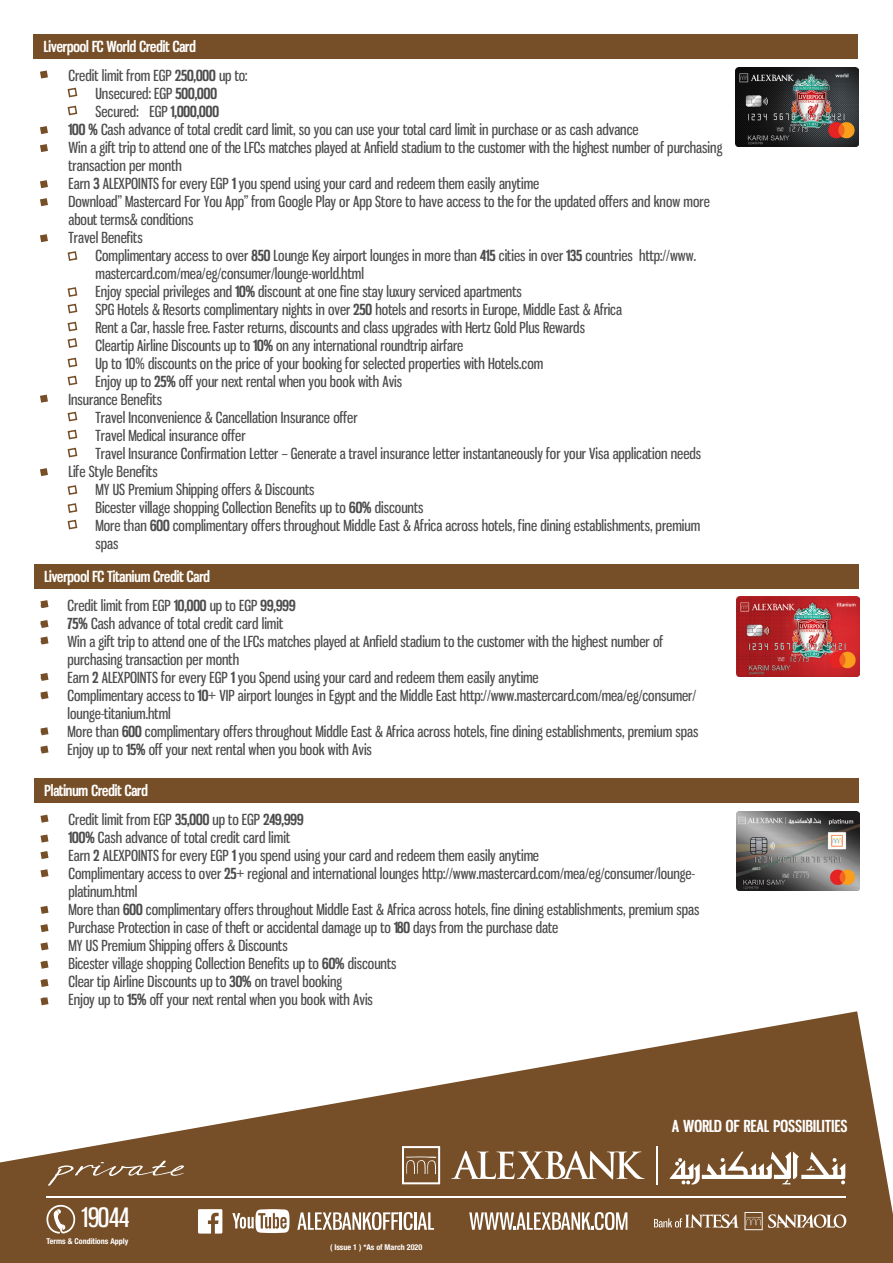
<style>
.page{position:relative;width:893px;height:1263px;background:#fff}
.page>*{position:absolute;margin:0;border:0;box-sizing:border-box;transform-origin:0 0}
.t1{font:26.25px "Gnuolane";color:#fff}
.t2{font:700 16.2px "Gnuolane";letter-spacing:.025em;color:#fff}
.t3{font:15px/18px "Gnuolane";color:#4d4d4d}
.t4{font:700 15px "Gnuolane";color:#fff}
.t5{font:700 condensed 8.1px "Helvetica Neue LT Pro";color:#fff}
.s1{font-weight:700}
</style>
<div class="page">
<svg style="left:40px;top:815px;width:8px;height:8px"></svg>
<svg style="left:40px;top:71px;width:8px;height:7px"></svg>
<svg style="left:67px;top:87px;width:11px;height:11px"></svg>
<svg style="left:67px;top:105px;width:11px;height:11px"></svg>
<svg style="left:67px;top:251px;width:11px;height:10px"></svg>
<svg style="left:67px;top:287px;width:11px;height:27px"></svg>
<svg style="left:67px;top:321px;width:11px;height:27px"></svg>
<svg style="left:67px;top:357px;width:11px;height:11px"></svg>
<svg style="left:67px;top:375px;width:11px;height:11px"></svg>
<svg style="left:67px;top:411px;width:11px;height:11px"></svg>
<svg style="left:67px;top:429px;width:11px;height:11px"></svg>
<svg style="left:67px;top:447px;width:11px;height:11px"></svg>
<svg style="left:67px;top:485px;width:11px;height:10px"></svg>
<svg style="left:67px;top:503px;width:11px;height:27px"></svg>
<svg style="left:40px;top:126px;width:8px;height:8px"></svg>
<svg style="left:40px;top:144px;width:8px;height:8px"></svg>
<svg style="left:40px;top:180px;width:8px;height:8px"></svg>
<svg style="left:40px;top:198px;width:8px;height:8px"></svg>
<svg style="left:40px;top:234px;width:8px;height:8px"></svg>
<svg style="left:40px;top:395px;width:8px;height:8px"></svg>
<svg style="left:40px;top:468px;width:8px;height:8px"></svg>
<svg style="left:40px;top:834px;width:8px;height:8px"></svg>
<svg style="left:40px;top:851px;width:8px;height:8px"></svg>
<svg style="left:40px;top:869px;width:8px;height:8px"></svg>
<svg style="left:40px;top:906px;width:8px;height:8px"></svg>
<svg style="left:40px;top:924px;width:8px;height:8px"></svg>
<svg style="left:40px;top:942px;width:8px;height:8px"></svg>
<svg style="left:40px;top:961px;width:8px;height:8px"></svg>
<svg style="left:40px;top:979px;width:8px;height:8px"></svg>
<svg style="left:40px;top:997px;width:8px;height:8px"></svg>
<div style="left:34px;top:779px;width:824px;height:24px;background:#764e27"></div>
<div style="left:34px;top:35px;width:824px;height:24px;background:#764e27"></div>
<img style="left:736px;top:811px;width:123px;height:80px">
<img style="left:736px;top:67px;width:122px;height:80px">
<svg style="left:40px;top:600px;width:8px;height:8px"></svg>
<svg style="left:40px;top:620px;width:8px;height:8px"></svg>
<svg style="left:40px;top:636px;width:8px;height:8px"></svg>
<svg style="left:40px;top:673px;width:8px;height:8px"></svg>
<svg style="left:40px;top:691px;width:8px;height:8px"></svg>
<svg style="left:40px;top:727px;width:8px;height:8px"></svg>
<svg style="left:40px;top:746px;width:8px;height:7px"></svg>
<div style="left:34px;top:564px;width:824px;height:24px;background:#764e27"></div>
<img style="left:736px;top:597px;width:123px;height:79px">
<svg style="left:0;top:1011px;width:893px;height:252px;fill:#764e27"></svg>
<svg style="left:402px;top:1146px;width:38px;height:38px"></svg>
<hr style="left:656px;top:1146px;width:2px;height:38px;background:#fff">
<svg style="left:670px;top:1152px;width:175px;height:32px"></svg>
<svg style="left:451px;top:1151px;width:194px;height:28px"></svg>
<hr style="left:46px;top:1196px;width:800px;height:2px;background:#fff">
<svg style="left:654px;top:1212px;width:192px;height:18px;background:#97795c"></svg>
<svg style="left:198px;top:1209px;width:24px;height:24px"></svg>
<svg style="left:232px;top:1209px;width:57px;height:24px"></svg>
<svg style="left:297px;top:1212px;width:137px;height:18px"></svg>
<svg style="left:469px;top:1212px;width:158px;height:18px"></svg>
<svg style="left:46px;top:1205px;width:29px;height:28px"></svg>
<svg style="left:48px;top:1159px;width:137px;height:27px;background:#84613e"></svg>
<p class="t4" style="left:44px;top:36px;width:153px">Liverpool FC World Credit Card</p>
<p class="t3" style="left:41px;top:66px;width:208px">• Credit limit from EGP <span class="s1">250,000</span> up to:</p>
<p class="t3" style="left:95px;top:84px;width:123px">Unsecured: EGP <span class="s1">500,000</span></p>
<p class="t3" style="left:95px;top:102px;width:125px">Secured: EGP <span class="s1">1,000,000</span></p>
<p class="t3" style="left:41px;top:120px;width:599px"><span class="s1">• 100 %</span> Cash advance of total credit card limit, so you can use your total card limit in purchase or as cash advance</p>
<p class="t3" style="left:68px;top:138px;width:655px;text-indent:-27px">• Win a gift trip to attend one of the LFCs matches played at Anfield stadium to the customer with the highest number of purchasing transaction per month</p>
<p class="t3" style="left:41px;top:174px;width:499px">• Earn <span class="s1">3</span> ALEXPOINTS for every EGP <span class="s1">1</span> you spend using your card and redeem them easily anytime</p>
<p class="t3" style="left:68px;top:192px;width:643px;text-indent:-27px">• Download” Mastercard For You App” from Google Play or App Store to have access to the for the updated offers and know more about terms&amp; conditions</p>
<p class="t3" style="left:41px;top:228px;width:103px">• Travel Benefits</p>
<p class="t3" style="left:95px;top:246px;width:602px">Complimentary access to over <span class="s1">850</span> Lounge Key airport lounges in more than <span class="s1">415</span> cities in over <span class="s1">135</span> countries http://www. mastercard.com/mea/eg/consumer/lounge-world.html</p>
<p class="t3" style="left:95px;top:282px;width:428px">Enjoy special privileges and <span class="s1">10%</span> discount at one fine stay luxury serviced apartments</p>
<p class="t3" style="left:95px;top:300px;width:528px">SPG Hotels &amp; Resorts complimentary nights in over <span class="s1">250</span> hotels and resorts in Europe, Middle East &amp; Africa</p>
<p class="t3" style="left:95px;top:318px;width:491px">Rent a Car, hassle free. Faster returns, discounts and class upgrades with Hertz Gold Plus Rewards</p>
<p class="t3" style="left:95px;top:336px;width:369px">Cleartip Airline Discounts up to <span class="s1">10%</span> on any international roundtrip airfare</p>
<p class="t3" style="left:95px;top:354px;width:449px">Up to 10% discounts on the price of your booking for selected properties with Hotels.com</p>
<p class="t3" style="left:95px;top:372px;width:308px">Enjoy up to <span class="s1">25%</span> off your next rental when you book with Avis</p>
<p class="t3" style="left:41px;top:390px;width:122px">• Insurance Benefits</p>
<p class="t3" style="left:95px;top:408px;width:264px">Travel Inconvenience &amp; Cancellation Insurance offer</p>
<p class="t3" style="left:95px;top:426px;width:152px">Travel Medical insurance offer</p>
<p class="t3" style="left:95px;top:444px;width:607px">Travel Insurance Confirmation Letter – Generate a travel insurance letter instantaneously for your Visa application needs</p>
<p class="t3" style="left:41px;top:462px;width:118px">• Life Style Benefits</p>
<p class="t3" style="left:95px;top:480px;width:221px">MY US Premium Shipping offers &amp; Discounts</p>
<p class="t3" style="left:95px;top:498px;width:329px">Bicester village shopping Collection Benefits up to <span class="s1">60%</span> discounts</p>
<p class="t3" style="left:95px;top:516px;width:606px">More than <span class="s1">600</span> complimentary offers throughout Middle East &amp; Africa across hotels, fine dining establishments, premium spas</p>
<p class="t4" style="left:44px;top:565px;width:167px">Liverpool FC Titanium Credit Card</p>
<p class="t3" style="left:40px;top:595px;width:256px">• Credit limit from EGP <span class="s1">10,000</span> up to EGP <span class="s1">99,999</span></p>
<p class="t3" style="left:40px;top:613px;width:244px"><span class="s1">• 75%</span> Cash advance of total credit card limit</p>
<p class="t3" style="left:68px;top:631px;width:597px;text-indent:-27px">• Win a gift trip to attend one of the LFCs matches played at Anfield stadium to the customer with the highest number of purchasing transaction per month</p>
<p class="t3" style="left:40px;top:667px;width:500px">• Earn <span class="s1">2</span> ALEXPOINTS for every EGP <span class="s1">1</span> you Spend using your card and redeem them easily anytime</p>
<p class="t3" style="left:68px;top:685px;width:630px;text-indent:-27px">• Complimentary access to <span class="s1">10</span>+ VIP airport lounges in Egypt and the Middle East http://www.mastercard.com/mea/eg/consumer/ lounge-titanium.html</p>
<p class="t3" style="left:40px;top:721px;width:659px">• More than <span class="s1">600</span> complimentary offers throughout Middle East &amp; Africa across hotels, fine dining establishments, premium spas</p>
<p class="t3" style="left:40px;top:739px;width:333px">• Enjoy up to <span class="s1">15%</span> off your next rental when you book with Avis</p>
<p class="t4" style="left:44px;top:780px;width:105px">Platinum Credit Card</p>
<p class="t3" style="left:41px;top:810px;width:264px">• Credit limit from EGP <span class="s1">35,000</span> up to EGP <span class="s1">249,999</span></p>
<p class="t3" style="left:41px;top:828px;width:250px"><span class="s1">• 100%</span> Cash advance of total credit card limit</p>
<p class="t3" style="left:41px;top:846px;width:499px">• Earn <span class="s1">2</span> ALEXPOINTS for every EGP <span class="s1">1</span> you spend using your card and redeem them easily anytime</p>
<p class="t3" style="left:68px;top:864px;width:628px;text-indent:-27px">• Complimentary access to over <span class="s1">25</span>+ regional and international lounges http://www.mastercard.com/mea/eg/consumer/lounge&shy;platinum.html</p>
<p class="t3" style="left:41px;top:900px;width:659px">• More than <span class="s1">600</span> complimentary offers throughout Middle East &amp; Africa across hotels, fine dining establishments, premium spas</p>
<p class="t3" style="left:41px;top:918px;width:518px">• Purchase Protection in case of theft or accidental damage up to <span class="s1">180</span> days from the purchase date</p>
<p class="t3" style="left:41px;top:936px;width:248px">• MY US Premium Shipping offers &amp; Discounts</p>
<p class="t3" style="left:41px;top:954px;width:356px">• Bicester village shopping Collection Benefits up to <span class="s1">60%</span> discounts</p>
<p class="t3" style="left:41px;top:972px;width:302px">• Clear tip Airline Discounts up to <span class="s1">30%</span> on travel booking</p>
<p class="t3" style="left:41px;top:990px;width:333px">• Enjoy up to <span class="s1">15%</span> off your next rental when you book with Avis</p>
<p class="t1" style="left:82px;top:1199px;width:49px">19044</p>
<p class="t5" style="left:47px;top:1236px;width:83px">Terms &amp; Conditions Apply</p>
<p class="t5" style="left:330px;top:1242px;width:94px">( Issue 1 ) *As of March 2020</p>
<p class="t2" style="left:672px;top:1114px;width:177px">A WORLD OF REAL POSSIBILITIES</p>
</div>
